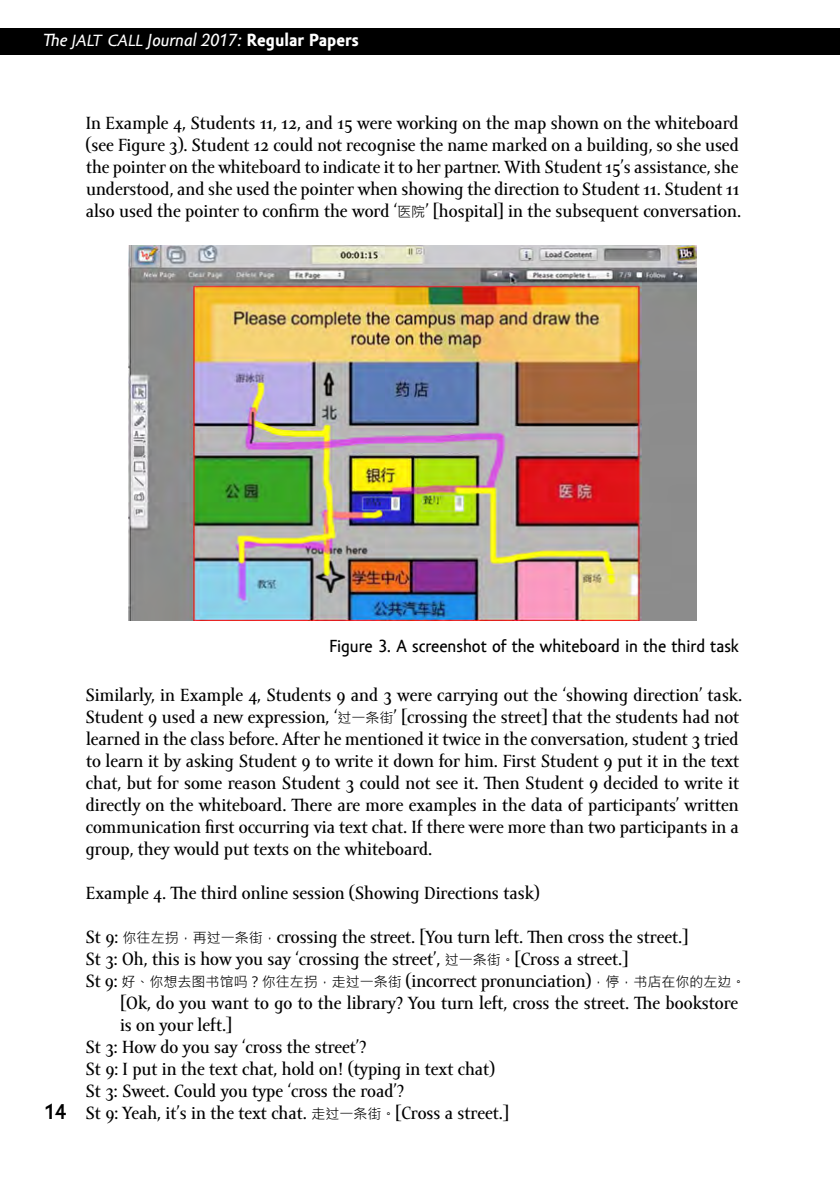
<style>
.page{position:relative;width:840px;height:1191px;background:#fff}
.page>*{position:absolute;margin:0;border:0;box-sizing:border-box;transform-origin:0 0}
.t1{font:700 22px "Amor Sans Pro";color:#000}
.t2{font:18px/22px "Amor Serif Text Pro";color:#000}
.t3{font:18px "Amor Sans Text Pro";color:#000}
.t4{font:italic 18px "Amor Sans Text Pro";color:#fff}
.t5{font:14px "Microsoft Jheng Hei";color:#000}
.s1{font-family:"Amor Sans Pro";font-size:24px}
.s2{font-weight:700;font-style:normal}
.s3{font-family:"Microsoft Jheng Hei";font-size:14px}
.s4{font-family:"Amor Serif Text Pro";font-size:18px}
</style>
<div class="page">
<div style="left:0;top:28px;width:839px;height:27px;background:#000"></div>
<img style="left:128px;top:246px;width:567px;height:374px">
<p class="t4" style="left:44px;top:31px;width:316px">The <span class="s1">jalt call</span> Journal 2017: <span class="s2">Regular Papers</span></p>
<p class="t2" style="left:86px;top:113px;width:656px">In Example 4, Students 11, 12, and 15 were working on the map shown on the whiteboard (see Figure 3). Student 12 could not recognise the name marked on a building, so she used the pointer on the whiteboard to indicate it to her partner. With Student 15’s assistance, she understood, and she used the pointer when showing the direction to Student 11. Student 11 also used the pointer to confirm the word ‘<span class="s3">医院</span>’ [hospital] in the subsequent conversation.</p>
<p class="t1" style="left:44px;top:1099px;width:24px">14</p>
<p class="t3" style="left:329px;top:636px;width:411px">Figure 3. A screenshot of the whiteboard in the third task</p>
<p class="t2" style="left:85px;top:685px;width:657px">Similarly, in Example 4, Students 9 and 3 were carrying out the ‘showing direction’ task.<br>Student 9 used a new expression, ‘<span class="s3">过一条街</span>’ [crossing the street] that the students had not learned in the class before. After he mentioned it twice in the conversation, student 3 tried to learn it by asking Student 9 to write it down for him. First Student 9 put it in the text chat, but for some reason Student 3 could not see it. Then Student 9 decided to write it directly on the whiteboard. There are more examples in the data of participants’ written communication first occurring via text chat. If there were more than two participants in a group, they would put texts on the whiteboard.</p>
<p class="t2" style="left:86px;top:883px;width:455px">Example 4. The third online session (Showing Directions task)</p>
<p class="t2" style="left:85px;top:927px;width:603px">St 9: <span class="s3">你往左拐，再过一条街，</span>crossing the street. [You turn left. Then cross the street.]<br>St 3: Oh, this is how you say ‘crossing the street’, <span class="s3">过一条街。</span>[Cross a street.]</p>
<p class="t5" style="left:85px;top:973px;width:661px"><span class="s4">St 9:</span> 好、你想去图书馆吗？你往左拐，走过一条街 <span class="s4">(incorrect pronunciation)</span>，停，书店在你的左边。</p>
<p class="t2" style="left:120px;top:993px;width:619px">[Ok, do you want to go to the library? You turn left, cross the street. The bookstore</p>
<p class="t2" style="left:120px;top:1015px;width:113px">is on your left.]</p>
<p class="t2" style="left:85px;top:1037px;width:282px">St 3: How do you say ‘cross the street’?</p>
<p class="t2" style="left:85px;top:1059px;width:410px">St 9: I put in the text chat, hold on! (typing in text chat)</p>
<p class="t2" style="left:85px;top:1081px;width:320px">St 3: Sweet. Could you type ‘cross the road’?</p>
<p class="t2" style="left:85px;top:1103px;width:424px">St 9: Yeah, it’s in the text chat. <span class="s3">走过一条街。</span>[Cross a street.]</p>
</div>
